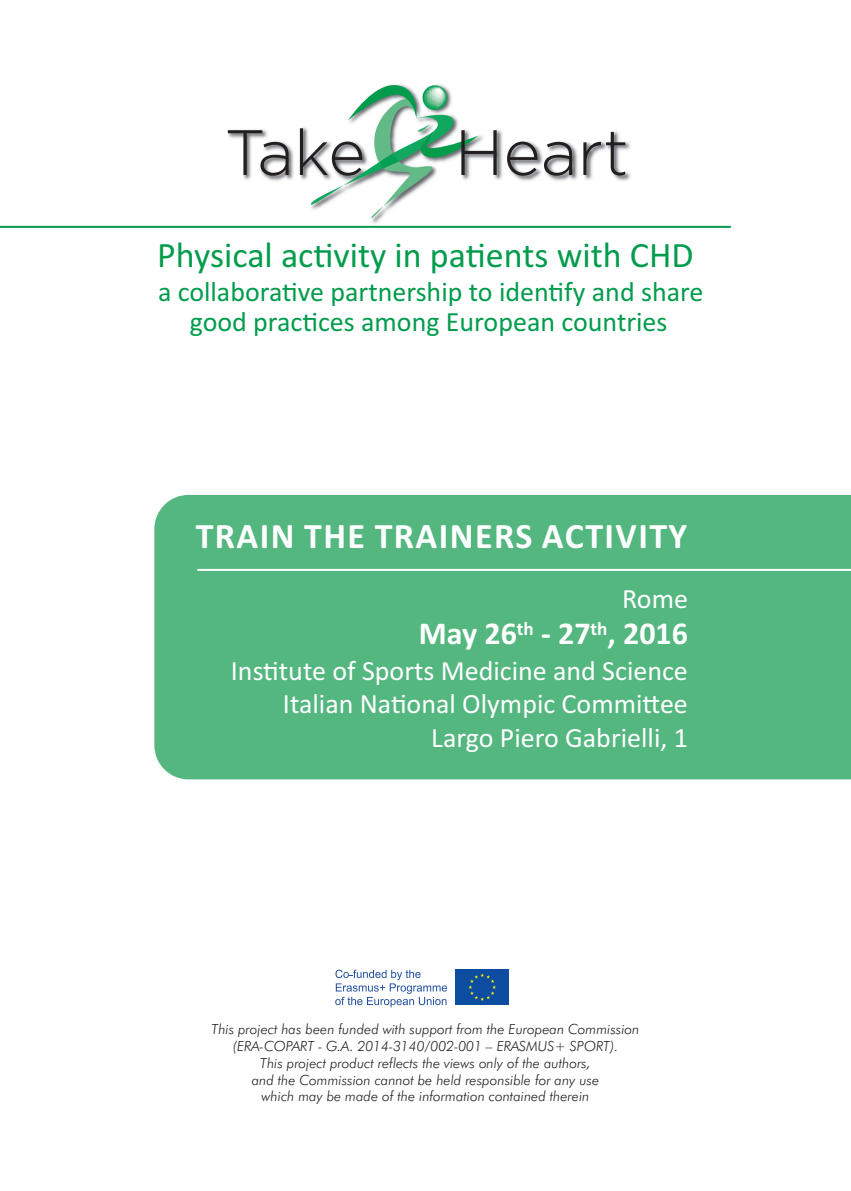
<style>
.page{position:relative;width:851px;height:1191px;background:#fff}
.page>*{position:absolute;margin:0;border:0;box-sizing:border-box;transform-origin:0 0}
.t1{font:36px "Calibri";color:#009c4c}
.t2{font:700 36px "Calibri";letter-spacing:.04em;color:#fff}
.t3{font:700 32px "Calibri";color:#fff}
.t4{font:28px/33.6px "Calibri";color:#fff;text-align:right}
.t5{font:28px/30px "Calibri";color:#009c4c;text-align:center}
.t6{font:italic 300 14px/16.8px "Futura BT";color:#231f20;text-align:center}
</style>
<div class="page">
<div style="left:154px;top:495px;width:696px;height:284px;background:#54b780"></div>
<div style="left:455px;top:969px;width:54px;height:36px;background:#0d4da1"></div>
<svg style="left:468px;top:973px;width:28px;height:27px"></svg>
<svg style="left:335px;top:969px;width:112px;height:38px"></svg>
<img style="left:197px;top:84px;width:460px;height:142px">
<svg style="left:228px;top:130px;width:60px;height:46px"></svg>
<svg style="left:300px;top:85px;width:196px;height:133px"></svg>
<svg style="left:507px;top:142px;width:30px;height:34px"></svg>
<svg style="left:544px;top:142px;width:28px;height:34px"></svg>
<svg style="left:583px;top:132px;width:42px;height:43px"></svg>
<hr style="left:0;top:226px;width:730px;height:2px;background:#009c4c">
<hr style="left:197px;top:569px;width:653px;height:2px;background:#fff">
<h1 class="t1" style="left:157px;top:233px;width:537px">Physical activity in patients with CHD</h1>
<h3 class="t5" style="left:158px;top:276px;width:547px">a collaborative partnership to identify and share good practices among European countries</h3>
<h1 class="t2" style="left:196px;top:514px;width:493px">TRAIN THE TRAINERS ACTIVITY</h1>
<h3 class="t4" style="left:622px;top:581px;width:67px">Rome</h3>
<h2 class="t3" style="left:419px;top:614px;width:271px">May 26<sup>th</sup> - 27<sup>th</sup>, 2016</h2>
<h3 class="t4" style="left:231px;top:653px;width:458px">Institute of Sports Medicine and Science<br>Italian National Olympic Committee<br>Largo Piero Gabrielli, 1</h3>
<p class="t6" style="left:211px;top:1020px;width:429px">This project has been funded with support from the European Commission (ERA-COPART - G.A. 2014-3140/002-001 – ERASMUS+ SPORT).<br>This project product reflects the views only of the authors,<br>and the Commission cannot be held responsible for any use<br>which may be made of the information contained therein</p>
</div>
